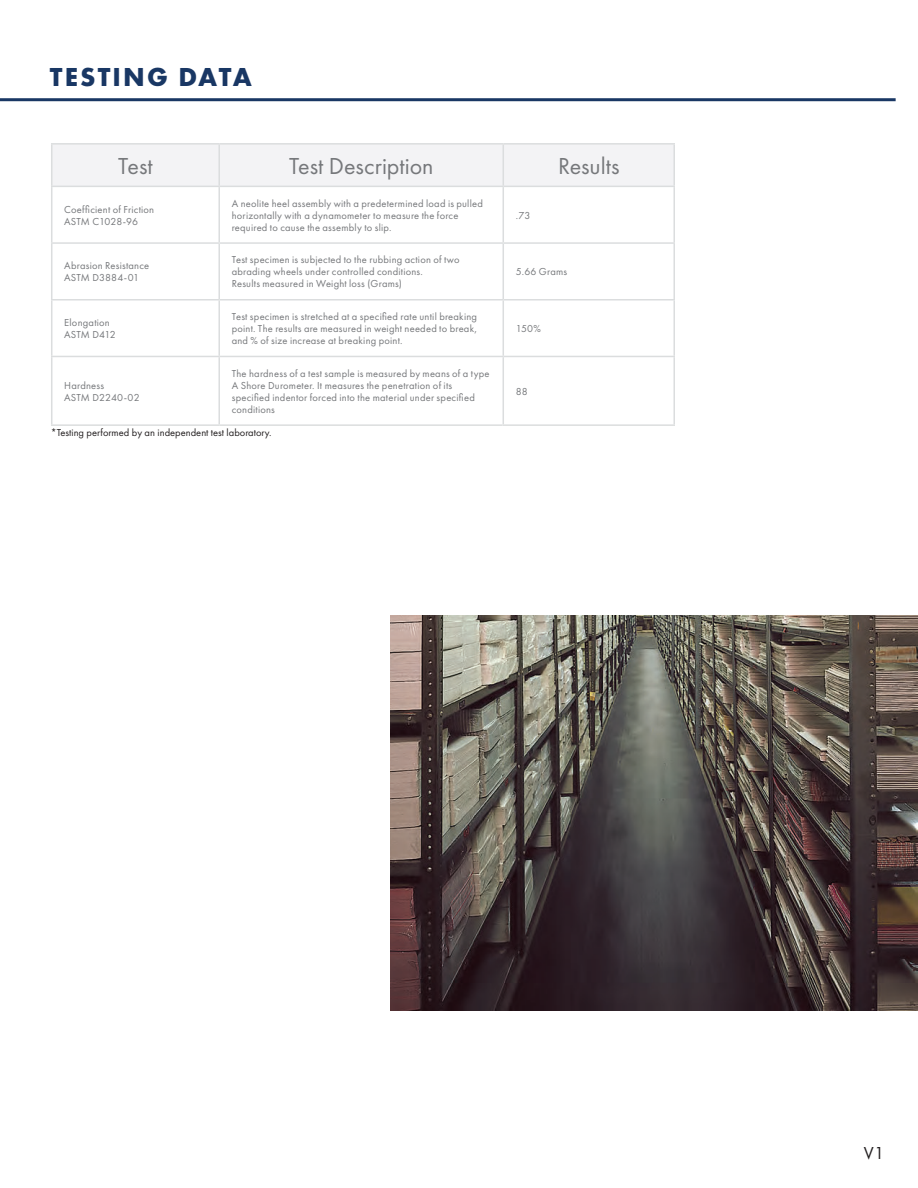
<style>
.page{position:relative;width:918px;height:1188px;background:#fff}
.page>*{position:absolute;margin:0;border:0;box-sizing:border-box;transform-origin:0 0}
.t1{font:700 27px "Futura New";letter-spacing:.08em;color:#193764}
.t2{font:24px "Futura New";color:#76787b}
.t3{font:18px "Futura New";color:#231f20}
.t4{font:10.5px/12px "Futura New";letter-spacing:.02em;color:#76787b}
.t5{font:10.5px "Futura New";color:#231f20}
.t6{font:10.5px "Futura New";letter-spacing:-.01em;color:#76787b}
.t7{font:10.5px "Futura New";color:#76787b}
</style>
<div class="page">
<img style="left:390px;top:616px;width:528px;height:394px">
<div style="left:52px;top:144px;width:167px;height:42px;background:#f3f3f5"></div>
<div style="left:219px;top:144px;width:284px;height:42px;background:#f3f3f5"></div>
<div style="left:503px;top:144px;width:171px;height:42px;background:#f3f3f5"></div>
<hr style="left:51px;top:143px;width:168px;height:2px;background:#dbddde">
<hr style="left:51px;top:145px;width:1px;height:41px;background:#dbddde">
<hr style="left:503px;top:143px;width:172px;height:2px;background:#dbddde">
<hr style="left:674px;top:145px;width:1px;height:41px;background:#dbddde">
<hr style="left:51px;top:186px;width:168px;height:1px;background:#dbddde">
<hr style="left:51px;top:187px;width:1px;height:55px;background:#dbddde">
<hr style="left:219px;top:186px;width:284px;height:1px;background:#dbddde">
<hr style="left:218px;top:187px;width:2px;height:55px;background:#dbddde">
<hr style="left:503px;top:186px;width:172px;height:1px;background:#dbddde">
<hr style="left:503px;top:187px;width:1px;height:55px;background:#dbddde">
<hr style="left:674px;top:187px;width:1px;height:55px;background:#dbddde">
<hr style="left:51px;top:242px;width:168px;height:2px;background:#dbddde">
<hr style="left:51px;top:244px;width:1px;height:55px;background:#dbddde">
<hr style="left:219px;top:242px;width:284px;height:2px;background:#dbddde">
<hr style="left:218px;top:244px;width:2px;height:55px;background:#dbddde">
<hr style="left:503px;top:242px;width:172px;height:2px;background:#dbddde">
<hr style="left:503px;top:244px;width:1px;height:55px;background:#dbddde">
<hr style="left:674px;top:244px;width:1px;height:55px;background:#dbddde">
<hr style="left:51px;top:299px;width:168px;height:2px;background:#dbddde">
<hr style="left:51px;top:301px;width:1px;height:55px;background:#dbddde">
<hr style="left:219px;top:299px;width:284px;height:2px;background:#dbddde">
<hr style="left:218px;top:301px;width:2px;height:55px;background:#dbddde">
<hr style="left:503px;top:299px;width:172px;height:2px;background:#dbddde">
<hr style="left:503px;top:301px;width:1px;height:55px;background:#dbddde">
<hr style="left:674px;top:301px;width:1px;height:55px;background:#dbddde">
<hr style="left:51px;top:356px;width:168px;height:1px;background:#dbddde">
<hr style="left:51px;top:357px;width:1px;height:67px;background:#dbddde">
<hr style="left:219px;top:356px;width:284px;height:1px;background:#dbddde">
<hr style="left:218px;top:357px;width:2px;height:67px;background:#dbddde">
<hr style="left:503px;top:356px;width:172px;height:1px;background:#dbddde">
<hr style="left:503px;top:357px;width:1px;height:67px;background:#dbddde">
<hr style="left:674px;top:357px;width:1px;height:67px;background:#dbddde">
<hr style="left:503px;top:424px;width:172px;height:2px;background:#dbddde">
<hr style="left:51px;top:424px;width:168px;height:2px;background:#dbddde">
<hr style="left:219px;top:424px;width:284px;height:2px;background:#dbddde">
<hr style="left:218px;top:145px;width:2px;height:41px;background:#dbddde">
<hr style="left:219px;top:143px;width:284px;height:2px;background:#dbddde">
<hr style="left:503px;top:145px;width:1px;height:41px;background:#dbddde">
<hr style="left:0;top:98px;width:896px;height:3px;background:#193764">
<p class="t1" style="left:50px;top:59px;width:204px">TESTING DATA</p>
<p class="t2" style="left:118px;top:152px;width:36px">Test</p>
<p class="t2" style="left:289px;top:152px;width:146px">Test Description</p>
<p class="t2" style="left:558px;top:152px;width:63px">Results</p>
<p class="t4" style="left:64px;top:203px;width:92px">Coefficient of Friction</p>
<p class="t6" style="left:64px;top:215px;width:75px">ASTM C1028-96</p>
<p class="t4" style="left:232px;top:197px;width:253px">A neolite heel assembly with a predetermined load is pulled</p>
<p class="t4" style="left:232px;top:209px;width:228px">horizontally with a dynamometer to measure the force</p>
<p class="t4" style="left:232px;top:221px;width:161px">required to cause the assembly to slip.</p>
<p class="t4" style="left:516px;top:209px;width:16px">.73</p>
<p class="t4" style="left:64px;top:260px;width:86px">Abrasion Resistance</p>
<p class="t4" style="left:64px;top:272px;width:76px">ASTM D3884-01</p>
<p class="t4" style="left:64px;top:316px;width:47px">Elongation</p>
<p class="t7" style="left:64px;top:328px;width:53px">ASTM D412</p>
<p class="t4" style="left:232px;top:254px;width:229px">Test specimen is subjected to the rubbing action of two</p>
<p class="t4" style="left:232px;top:266px;width:193px">abrading wheels under controlled conditions.</p>
<p class="t4" style="left:232px;top:278px;width:172px">Results measured in Weight loss (Grams)</p>
<p class="t4" style="left:232px;top:310px;width:247px">Test specimen is stretched at a specified rate until breaking</p>
<p class="t4" style="left:232px;top:322px;width:247px">point. The results are measured in weight needed to break,</p>
<p class="t4" style="left:232px;top:334px;width:172px">and % of size increase at breaking point.</p>
<p class="t4" style="left:516px;top:266px;width:53px">5.66 Grams</p>
<p class="t4" style="left:516px;top:322px;width:27px">150%</p>
<p class="t4" style="left:232px;top:367px;width:259px">The hardness of a test sample is measured by means of a type</p>
<p class="t4" style="left:232px;top:379px;width:245px">A Shore Durometer. It measures the penetration of its specified indentor forced into the material under specified conditions</p>
<p class="t4" style="left:516px;top:385px;width:14px">88</p>
<p class="t5" style="left:51px;top:426px;width:222px">*Testing performed by an independent test laboratory.</p>
<p class="t4" style="left:64px;top:379px;width:42px">Hardness</p>
<p class="t4" style="left:64px;top:391px;width:77px">ASTM D2240-02</p>
<p class="t3" style="left:864px;top:1142px;width:22px">V1</p>
</div>
